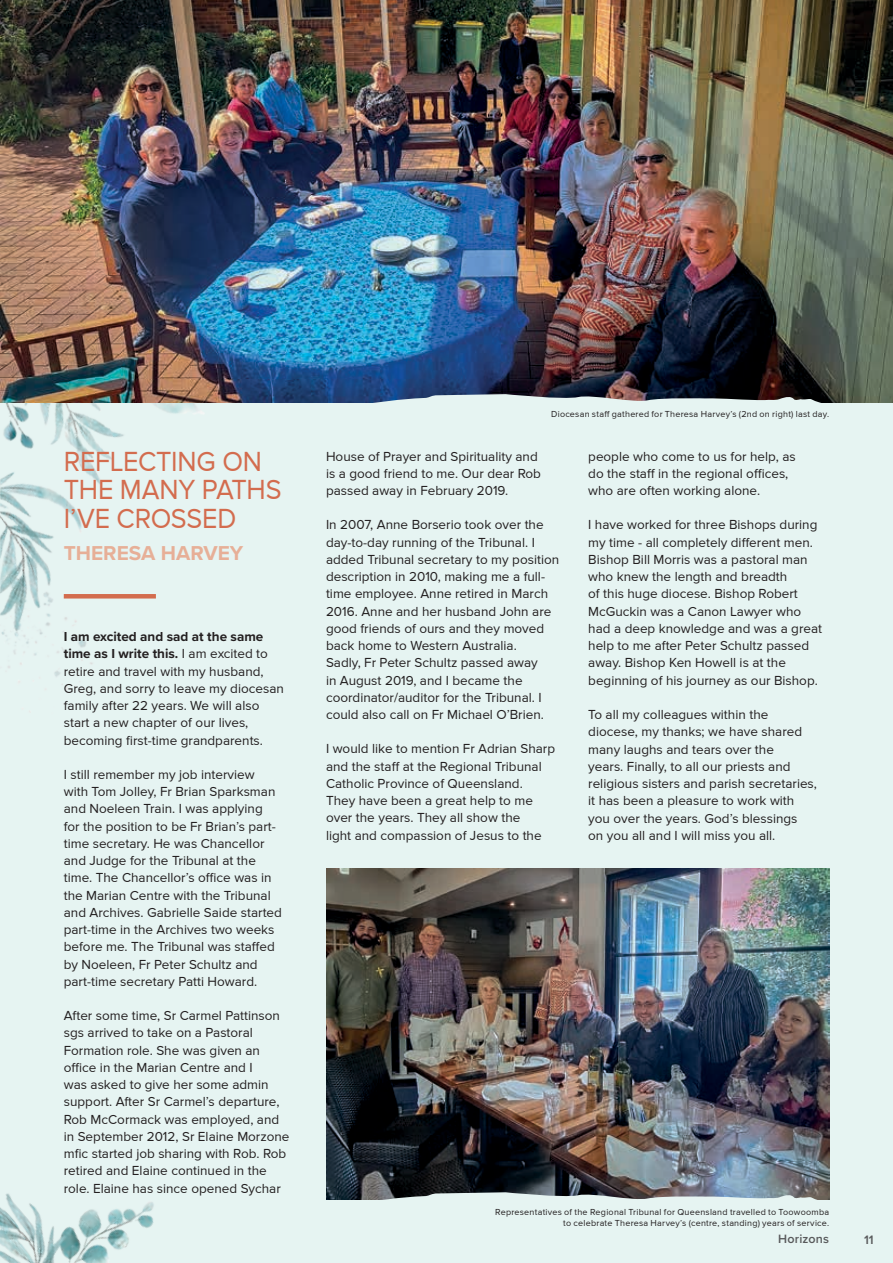
<style>
.page{position:relative;width:893px;height:1263px;background:#fff}
.page>*{position:absolute;margin:0;border:0;box-sizing:border-box;transform-origin:0 0}
.t1{font:28.5px/28.5px "Proxima Nova";letter-spacing:-.01em;color:#d36c4e;scale:.95 1}
.t2{font:700 20.85px "Proxima Nova";color:#e7af97}
.t3{font:13.5px/17.2px "Proxima Nova";color:#231f20}
.t4{font:600 12.75px "Proxima Nova";color:#58595b}
.t5{font:600 12.45px "Proxima Nova";letter-spacing:.02em;color:#58595b}
.t6{font:9px/10.8px "Proxima Nova";letter-spacing:.025em;color:#231f20;text-align:right}
.s1{font-weight:700}
</style>
<div class="page">
<div style="left:1px;top:0;width:892px;height:1263px;background:#e6f4f2"></div>
<img style="left:0;top:523px;width:156px;height:167px">
<img style="left:0;top:403px;width:179px;height:120px">
<img style="left:498px;top:868px;width:331px;height:321px">
<img style="left:0;top:0;width:893px;height:403px">
<svg style="left:0;top:679px;width:11px;height:65px"></svg>
<svg style="left:179px;top:391px;width:714px;height:23px"></svg>
<svg style="left:498px;top:1189px;width:332px;height:11px"></svg>
<hr style="left:64px;top:594px;width:92px;height:4px;background:#d36c4e">
<img style="left:0;top:744px;width:498px;height:519px">
<h1 class="t1" style="left:64px;top:448px;width:231px">REFLECTING ON<br>THE MANY PATHS<br>I’VE CROSSED</h1>
<h2 class="t2" style="left:64px;top:537px;width:181px">THERESA HARVEY</h2>
<p class="t3" style="left:64px;top:628px;width:222px"><span class="s1">I am excited and sad at the same time as I write this.</span> I am excited to retire and travel with my husband, Greg, and sorry to leave my diocesan family after 22 years. We will also start a new chapter of our lives, becoming first-time grandparents.</p>
<p class="t3" style="left:64px;top:766px;width:220px">I still remember my job interview with Tom Jolley, Fr Brian Sparksman and Noeleen Train. I was applying for the position to be Fr Brian’s part&shy;time secretary. He was Chancellor and Judge for the Tribunal at the time. The Chancellor’s office was in the Marian Centre with the Tribunal and Archives. Gabrielle Saide started part-time in the Archives two weeks before me. The Tribunal was staffed by Noeleen, Fr Peter Schultz and part-time secretary Patti Howard.</p>
<p class="t3" style="left:64px;top:1007px;width:227px">After some time, Sr Carmel Pattinson sgs arrived to take on a Pastoral Formation role. She was given an office in the Marian Centre and I<br>was asked to give her some admin support. After Sr Carmel’s departure, Rob McCormack was employed, and in September 2012, Sr Elaine Morzone mfic started job sharing with Rob. Rob retired and Elaine continued in the role. Elaine has since opened Sychar</p>
<p class="t6" style="left:551px;top:409px;width:280px">Diocesan staff gathered for Theresa Harvey’s (2nd on right) last day.</p>
<p class="t3" style="left:326px;top:448px;width:217px">House of Prayer and Spirituality and is a good friend to me. Our dear Rob passed away in February 2019.</p>
<p class="t3" style="left:326px;top:517px;width:235px">In 2007, Anne Borserio took over the day-to-day running of the Tribunal. I added Tribunal secretary to my position description in 2010, making me a full&shy;time employee. Anne retired in March 2016. Anne and her husband John are good friends of ours and they moved back home to Western Australia.<br>Sadly, Fr Peter Schultz passed away<br>in August 2019, and I became the coordinator/auditor for the Tribunal. I could also call on Fr Michael O’Brien.</p>
<p class="t3" style="left:326px;top:741px;width:231px">I would like to mention Fr Adrian Sharp and the staff at the Regional Tribunal Catholic Province of Queensland.<br>They have been a great help to me over the years. They all show the<br>light and compassion of Jesus to the</p>
<p class="t3" style="left:588px;top:448px;width:209px">people who come to us for help, as do the staff in the regional offices, who are often working alone.</p>
<p class="t3" style="left:588px;top:517px;width:235px">I have worked for three Bishops during my time - all completely different men.<br>Bishop Bill Morris was a pastoral man who knew the length and breadth<br>of this huge diocese. Bishop Robert McGuckin was a Canon Lawyer who had a deep knowledge and was a great help to me after Peter Schultz passed away. Bishop Ken Howell is at the beginning of his journey as our Bishop.</p>
<p class="t3" style="left:588px;top:706px;width:230px">To all my colleagues within the diocese, my thanks; we have shared many laughs and tears over the<br>years. Finally, to all our priests and religious sisters and parish secretaries, it has been a pleasure to work with you over the years. God’s blessings<br>on you all and I will miss you all.</p>
<p class="t6" style="left:495px;top:1207px;width:336px">Representatives of the Regional Tribunal for Queensland travelled to Toowoomba to celebrate Theresa Harvey’s (centre, standing) years of service.</p>
<p class="t5" style="left:778px;top:1230px;width:52px">Horizons</p>
<p class="t4" style="left:864px;top:1230px;width:11px">11</p>
</div>
